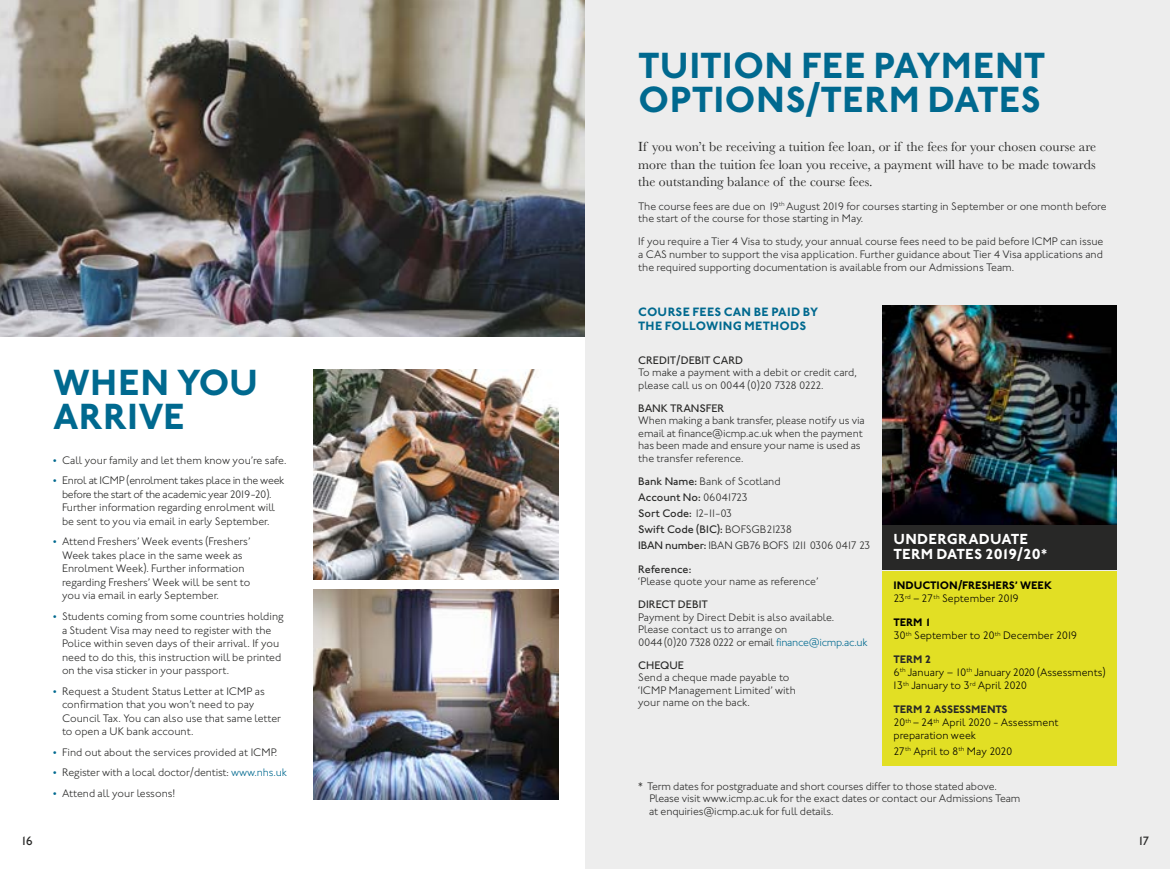
<style>
.page{position:relative;width:1170px;height:869px;background:#fff}
.page>*{position:absolute;margin:0;border:0;box-sizing:border-box;transform-origin:0 0}
.t1{font:700 37.5px/33.8px "Johnston ITC";letter-spacing:.005em;color:#00698f}
.t2{font:700 15px/15px "Johnston ITC";letter-spacing:.005em;color:#fff}
.t3{font:13.75px/17.5px "Baskerville";color:#282827;text-align:justify}
.t4{font:700 12.5px/13.8px "Johnston ITC";letter-spacing:.02em;color:#00698f}
.t5{font:500 12.5px "Johnston ITC";color:#282827}
.t6{font:300 11.25px/12.5px "Johnston ITC";color:#282827}
.t7{font:300 11.25px/13.1px "Johnston ITC";color:#000}
.t8{font:300 11.25px/13.5px "Johnston ITC";letter-spacing:-.025em;color:#282827;text-align:center}
.t9{font:300 11.25px/16px "Johnston ITC";letter-spacing:-.02em;color:#282827}
.t10{font:500 11.25px "Johnston ITC";color:#282827}
.t11{font:700 11.25px/13.1px "Johnston ITC";color:#000}
.s1{color:#00698f}
.s2{font-weight:500}
.s3{font-weight:300}
.s4{font-weight:700}
.s5{font-weight:700;color:#282827}
</style>
<div class="page">
<div style="left:585px;top:0;width:584px;height:868px;background:#ededed"></div>
<img style="left:0;top:0;width:585px;height:337px">
<img style="left:314px;top:369px;width:244px;height:209px">
<img style="left:314px;top:589px;width:244px;height:209px">
<div style="left:882px;top:524px;width:234px;height:45px;background:#282827"></div>
<div style="left:882px;top:570px;width:234px;height:195px;background:#e2df24"></div>
<img style="left:882px;top:305px;width:234px;height:219px">
<h1 class="t1" style="left:53px;top:365px;width:206px">WHEN YOU<br>ARRIVE</h1>
<p class="t6" style="left:53px;top:453px;width:235px"><span class="s1">•</span> Call your family and let them know you’re safe.</p>
<p class="t8" style="left:53px;top:473px;width:233px"><span class="s1">•</span> Enrol at ICMP (enrolment takes place in the week before the start of the academic year 2019-20).<br>Further information regarding enrolment will<br>be sent to you via email in early September.</p>
<p class="t6" style="left:62px;top:534px;width:190px;line-height:13.5px;text-indent:-9px"><span class="s1">•</span> Attend Freshers’ Week events (Freshers’ Week takes place in the same week as Enrolment Week). Further information regarding Freshers’ Week will be sent to you via email in early September.</p>
<p class="t6" style="left:62px;top:609px;width:223px;line-height:13.5px;text-indent:-9px"><span class="s1">•</span> Students coming from some countries holding a Student Visa may need to register with the Police within seven days of their arrival. If you need to do this, this instruction will be printed on the visa sticker in your passport.</p>
<p class="t6" style="left:62px;top:683px;width:220px;line-height:13.5px;text-indent:-9px"><span class="s1">•</span> Request a Student Status Letter at ICMP as confirmation that you won’t need to pay Council Tax. You can also use that same letter to open a UK bank account.</p>
<p class="t6" style="left:53px;top:745px;width:226px"><span class="s1">•</span> Find out about the services provided at ICMP.</p>
<p class="t6" style="left:53px;top:766px;width:235px"><span class="s1">•</span> Register with a local doctor/dentist: <span class="s1">www.nhs.uk</span></p>
<p class="t6" style="left:53px;top:786px;width:124px"><span class="s1">•</span> Attend all your lessons!</p>
<h1 class="t1" style="left:638px;top:49px;width:409px">TUITION FEE PAYMENT<br>OPTIONS/TERM DATES</h1>
<p class="t3" style="left:638px;top:138px;width:459px">If you won’t be receiving a tuition fee loan, or if the fees for your chosen course are more than the tuition fee loan you receive, a payment will have to be made towards the outstanding balance of the course fees.</p>
<p class="t6" style="left:638px;top:200px;width:470px">The course fees are due on 19<sup>th</sup> August 2019 for courses starting in September or one month before the start of the course for those starting in May.</p>
<p class="t6" style="left:638px;top:235px;width:467px;text-align:justify">If you require a Tier 4 Visa to study, your annual course fees need to be paid before ICMP can issue a CAS number to support the visa application. Further guidance about Tier 4 Visa applications and the required supporting documentation is available from our Admissions Team.</p>
<p class="t4" style="left:638px;top:305px;width:181px">COURSE FEES CAN BE PAID BY<br>THE FOLLOWING METHODS</p>
<p class="t10" style="left:638px;top:353px;width:106px">CREDIT/DEBIT CARD</p>
<p class="t6" style="left:638px;top:366px;width:220px">To make a payment with a debit or credit card, please call us on 0044 (0)20 7328 0222.</p>
<p class="t10" style="left:638px;top:401px;width:88px">BANK TRANSFER</p>
<p class="t6" style="left:638px;top:414px;width:228px">When making a bank transfer, please notify us via email at finance@icmp.ac.uk when the payment has been made and ensure your name is used as the transfer reference.</p>
<p class="t9" style="left:638px;top:473px;width:234px"><span class="s2">Bank Name:</span> Bank of Scotland<br><span class="s2">Account No:</span> 06041723<br><span class="s2">Sort Code:</span> 12-11-03<br><span class="s2">Swift Code (BIC):</span> BOFSGB21238<br><span class="s2">IBAN number:</span> IBAN GB76 BOFS 1211 0306 0417 23</p>
<p class="t10" style="left:638px;top:562px;width:55px">Reference:</p>
<p class="t6" style="left:638px;top:574px;width:181px">‘Please quote your name as reference’</p>
<p class="t10" style="left:638px;top:597px;width:71px">DIRECT DEBIT</p>
<p class="t6" style="left:638px;top:610px;width:231px">Payment by Direct Debit is also available.<br>Please contact us to arrange on<br>0044 (0)20 7328 0222 or email <span class="s1">finance@icmp.ac.uk</span></p>
<p class="t10" style="left:638px;top:658px;width:47px">CHEQUE</p>
<p class="t6" style="left:638px;top:671px;width:159px">Send a cheque made payable to ‘ICMP Management Limited’ with your name on the back.</p>
<h2 class="t2" style="left:893px;top:531px;width:155px">UNDERGRADUATE<br>TERM DATES 2019/20*</h2>
<p class="t11" style="left:893px;top:578px;width:160px">INDUCTION/FRESHERS’ WEEK<br><span class="s3">23</span><sup>rd</sup> <span class="s3">– 27</span><sup>th</sup> <span class="s3">September 2019</span></p>
<p class="t7" style="left:893px;top:615px;width:185px"><span class="s4">TERM 1<br></span>30<sup>th</sup> September to 20<sup>th</sup> December 2019</p>
<p class="t7" style="left:891px;top:652px;width:215px"><span class="s5">TERM 2<br></span>6<sup>th</sup> January – 10<sup>th</sup> January 2020 (Assessments)<br>13<sup>th</sup> January to 3<sup>rd</sup> April 2020</p>
<p class="t7" style="left:893px;top:702px;width:167px"><span class="s5">TERM 2 ASSESSMENTS<br></span>20<sup>th</sup> – 24<sup>th</sup> April 2020 - Assessment preparation week</p>
<p class="t7" style="left:893px;top:744px;width:121px">27<sup>th</sup> April to 8<sup>th</sup> May 2020</p>
<p class="t6" style="left:649px;top:779px;width:373px;text-indent:-11px">* Term dates for postgraduate and short courses differ to those stated above.<br>Please visit www.icmp.ac.uk for the exact dates or contact our Admissions Team at enquiries@icmp.ac.uk for full details.</p>
<p class="t5" style="left:20px;top:833px;width:14px">16</p>
<p class="t5" style="left:1137px;top:833px;width:14px">17</p>
</div>
